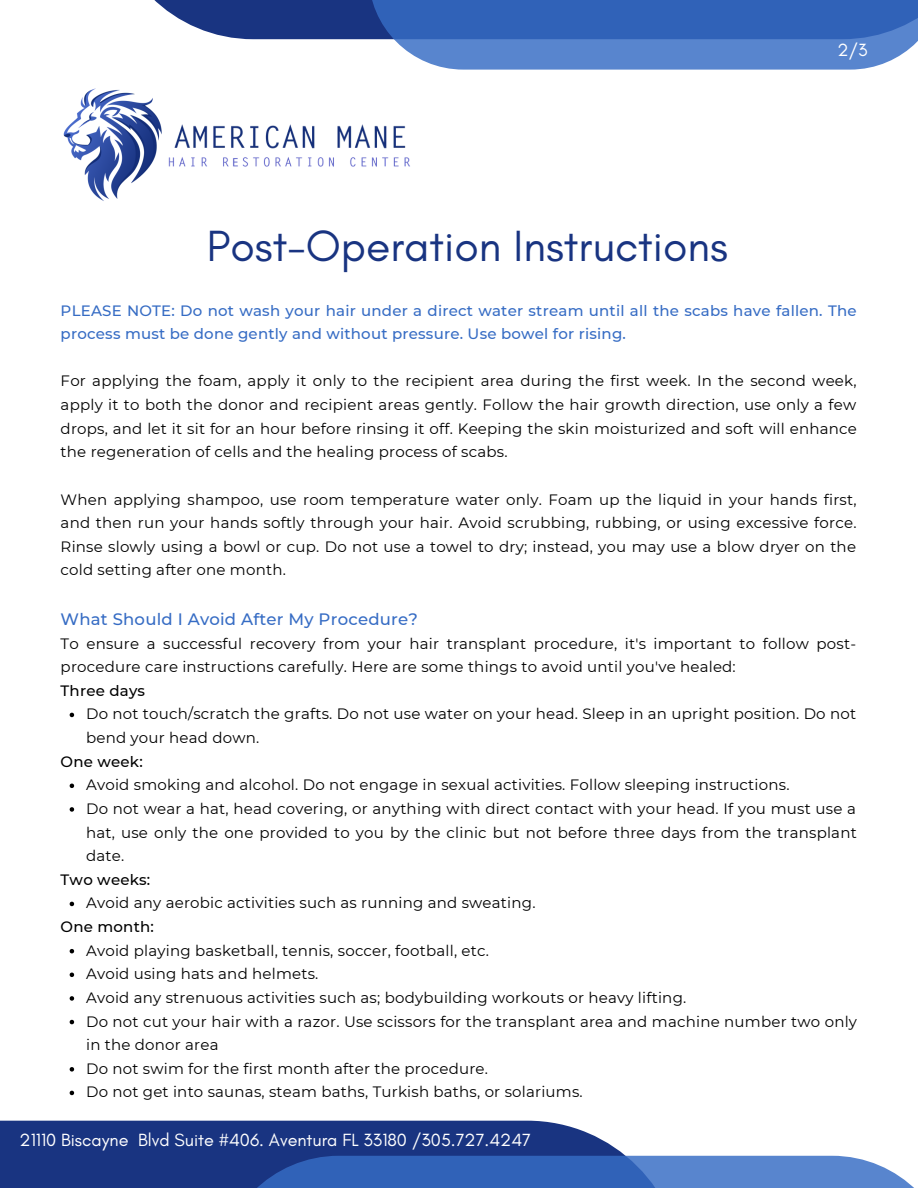
<style>
.page{position:relative;width:918px;height:1188px;background:#fff}
.page>*{position:absolute;margin:0;border:0;box-sizing:border-box;transform-origin:0 0}
.t1{font:44.55px "Glacial Indifference";color:#193481}
.t2{font:18px "Glacial Indifference";color:#fff}
.t3{font:500 16.5px "Montserrat";letter-spacing:.015em;color:#366cc4}
.t4{font:15px/23.7px "Montserrat";letter-spacing:.015em;color:#000}
.t5{font:500 15px/23.7px "Montserrat";letter-spacing:.015em;color:#366cc4}
.t6{font:500 15px "Montserrat";letter-spacing:.015em;color:#000}
</style>
<div class="page">
<svg style="left:154px;top:0;width:764px;height:70px"></svg>
<img style="left:63px;top:88px;width:91px;height:113px">
<img style="left:136px;top:113px;width:274px;height:84px">
<svg style="left:0;top:1121px;width:683px;height:67px;background:#2f488d"></svg>
<svg style="left:218px;top:1156px;width:696px;height:32px;background:#436fbd"></svg>
<svg style="left:70px;top:713px;width:4px;height:4px"></svg>
<svg style="left:70px;top:784px;width:4px;height:4px"></svg>
<svg style="left:70px;top:807px;width:4px;height:5px"></svg>
<svg style="left:70px;top:902px;width:4px;height:4px"></svg>
<svg style="left:70px;top:949px;width:4px;height:4px"></svg>
<svg style="left:70px;top:973px;width:4px;height:4px"></svg>
<svg style="left:70px;top:996px;width:4px;height:5px"></svg>
<svg style="left:70px;top:1020px;width:4px;height:4px"></svg>
<svg style="left:70px;top:1067px;width:4px;height:5px"></svg>
<svg style="left:70px;top:1091px;width:4px;height:4px"></svg>
<p class="t1" style="left:207px;top:219px;width:523px">Post-Operation Instructions</p>
<p class="t2" style="left:837px;top:39px;width:32px">2/3</p>
<p class="t5" style="left:61px;top:298px;width:797px">PLEASE NOTE: Do not wash your hair under a direct water stream until all the scabs have fallen. The process must be done gently and without pressure. Use bowel for rising.</p>
<p class="t4" style="left:61px;top:369px;width:798px;text-align:justify">For applying the foam, apply it only to the recipient area during the first week. In the second week, apply it to both the donor and recipient areas gently. Follow the hair growth direction, use only a few drops, and let it sit for an hour before rinsing it off. Keeping the skin moisturized and soft will enhance the regeneration of cells and the healing process of scabs.</p>
<p class="t4" style="left:61px;top:487px;width:797px;text-align:justify">When applying shampoo, use room temperature water only. Foam up the liquid in your hands first, and then run your hands softly through your hair. Avoid scrubbing, rubbing, or using excessive force.<br>Rinse slowly using a bowl or cup. Do not use a towel to dry; instead, you may use a blow dryer on the cold setting after one month.</p>
<p class="t3" style="left:61px;top:609px;width:359px">What Should I Avoid After My Procedure?</p>
<p class="t4" style="left:61px;top:631px;width:797px">To ensure a successful recovery from your hair transplant procedure, it's important to follow post&shy;procedure care instructions carefully. Here are some things to avoid until you've healed:</p>
<p class="t6" style="left:61px;top:681px;width:86px">Three days</p>
<p class="t4" style="left:86px;top:702px;width:771px">Do not touch/scratch the grafts. Do not use water on your head. Sleep in an upright position. Do not bend your head down.</p>
<p class="t4" style="left:86px;top:773px;width:705px">Avoid smoking and alcohol. Do not engage in sexual activities. Follow sleeping instructions.</p>
<p class="t4" style="left:86px;top:797px;width:772px;text-align:justify">Do not wear a hat, head covering, or anything with direct contact with your head. If you must use a hat, use only the one provided to you by the clinic but not before three days from the transplant date.</p>
<p class="t4" style="left:86px;top:891px;width:451px">Avoid any aerobic activities such as running and sweating.</p>
<p class="t4" style="left:86px;top:938px;width:404px">Avoid playing basketball, tennis, soccer, football, etc.</p>
<p class="t4" style="left:86px;top:962px;width:234px">Avoid using hats and helmets.</p>
<p class="t4" style="left:86px;top:986px;width:602px">Avoid any strenuous activities such as; bodybuilding workouts or heavy lifting.</p>
<p class="t4" style="left:86px;top:1009px;width:772px">Do not cut your hair with a razor. Use scissors for the transplant area and machine number two only in the donor area</p>
<p class="t4" style="left:86px;top:1057px;width:403px">Do not swim for the first month after the procedure.</p>
<p class="t4" style="left:86px;top:1080px;width:498px">Do not get into saunas, steam baths, Turkish baths, or solariums.</p>
<p class="t6" style="left:61px;top:752px;width:84px">One week:</p>
<p class="t6" style="left:61px;top:870px;width:91px">Two weeks:</p>
<p class="t6" style="left:61px;top:918px;width:95px">One month:</p>
<p class="t2" style="left:20px;top:1128px;width:513px">21110 Biscayne Blvd Suite #406. Aventura FL 33180 /305.727.4247</p>
</div>
